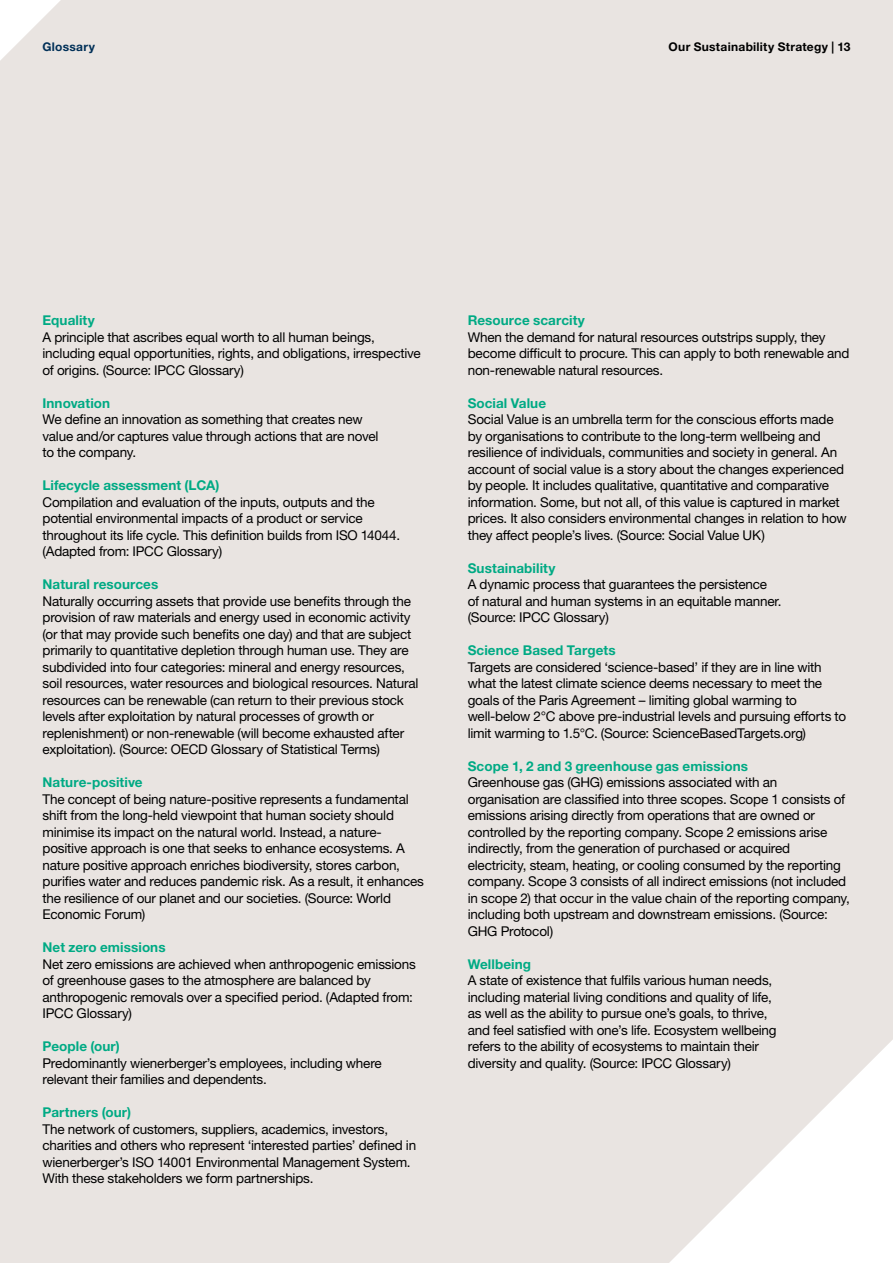
<style>
.page{position:relative;width:893px;height:1263px;background:#e9e4e1}
.page>*{position:absolute;margin:0;border:0;box-sizing:border-box;transform-origin:0 0}
.t1{font:13.5px/16.5px "Helvetica Neue LTW1 G";letter-spacing:-.015em;color:#000}
.t2{font:700 13.5px "Helvetica Neue LTW1 G";letter-spacing:.005em;color:#00aa84}
.t3{font:700 12px "Helvetica Neue LTW1 G";letter-spacing:.025em;color:#000}
.t4{font:700 12px "Helvetica Neue LTW1 G";letter-spacing:.025em;color:#002f57}
</style>
<div class="page">
<p class="t4" style="left:43px;top:39px;width:54px">Glossary</p>
<p class="t3" style="left:669px;top:39px;width:183px">Our Sustainability Strategy | 13</p>
<p class="t2" style="left:43px;top:312px;width:54px">Equality</p>
<p class="t1" style="left:43px;top:329px;width:380px">A principle that ascribes equal worth to all human beings, including equal opportunities, rights, and obligations, irrespective of origins. (Source: IPCC Glossary)</p>
<p class="t2" style="left:43px;top:395px;width:69px">Innovation</p>
<p class="t1" style="left:43px;top:411px;width:337px">We define an innovation as something that creates new value and/or captures value through actions that are novel to the company.</p>
<p class="t2" style="left:43px;top:477px;width:178px">Lifecycle assessment (LCA)</p>
<p class="t1" style="left:43px;top:494px;width:359px">Compilation and evaluation of the inputs, outputs and the potential environmental impacts of a product or service throughout its life cycle. This definition builds from ISO 14044. (Adapted from: IPCC Glossary)</p>
<p class="t2" style="left:43px;top:576px;width:117px">Natural resources</p>
<p class="t1" style="left:43px;top:593px;width:377px">Naturally occurring assets that provide use benefits through the provision of raw materials and energy used in economic activity (or that may provide such benefits one day) and that are subject primarily to quantitative depletion through human use. They are subdivided into four categories: mineral and energy resources, soil resources, water resources and biological resources. Natural resources can be renewable (can return to their previous stock levels after exploitation by natural processes of growth or replenishment) or non-renewable (will become exhausted after exploitation). (Source: OECD Glossary of Statistical Terms)</p>
<p class="t2" style="left:43px;top:774px;width:102px">Nature-positive</p>
<p class="t1" style="left:43px;top:791px;width:383px">The concept of being nature-positive represents a fundamental shift from the long-held viewpoint that human society should minimise its impact on the natural world. Instead, a nature&shy;positive approach is one that seeks to enhance ecosystems. A nature positive approach enriches biodiversity, stores carbon, purifies water and reduces pandemic risk. As a result, it enhances the resilience of our planet and our societies. (Source: World Economic Forum)</p>
<p class="t2" style="left:43px;top:939px;width:125px">Net zero emissions</p>
<p class="t1" style="left:43px;top:956px;width:375px">Net zero emissions are achieved when anthropogenic emissions of greenhouse gases to the atmosphere are balanced by anthropogenic removals over a specified period. (Adapted from:<br>IPCC Glossary)</p>
<p class="t2" style="left:43px;top:1038px;width:79px">People (our)</p>
<p class="t1" style="left:43px;top:1055px;width:341px">Predominantly wienerberger’s employees, including where relevant their families and dependents.</p>
<p class="t2" style="left:43px;top:1104px;width:90px">Partners (our)</p>
<p class="t1" style="left:43px;top:1121px;width:375px">The network of customers, suppliers, academics, investors, charities and others who represent ‘interested parties’ defined in wienerberger’s ISO 14001 Environmental Management System.<br>With these stakeholders we form partnerships.</p>
<p class="t2" style="left:468px;top:312px;width:119px">Resource scarcity</p>
<p class="t1" style="left:468px;top:329px;width:383px">When the demand for natural resources outstrips supply, they become difficult to procure. This can apply to both renewable and non-renewable natural resources.</p>
<p class="t2" style="left:468px;top:395px;width:80px">Social Value</p>
<p class="t1" style="left:468px;top:411px;width:380px">Social Value is an umbrella term for the conscious efforts made by organisations to contribute to the long-term wellbeing and resilience of individuals, communities and society in general. An account of social value is a story about the changes experienced by people. It includes qualitative, quantitative and comparative information. Some, but not all, of this value is captured in market prices. It also considers environmental changes in relation to how they affect people’s lives. (Source: Social Value UK)</p>
<p class="t2" style="left:468px;top:560px;width:89px">Sustainability</p>
<p class="t1" style="left:468px;top:576px;width:315px">A dynamic process that guarantees the persistence of natural and human systems in an equitable manner. (Source: IPCC Glossary)</p>
<p class="t2" style="left:468px;top:642px;width:149px">Science Based Targets</p>
<p class="t1" style="left:468px;top:658px;width:380px">Targets are considered ‘science-based’ if they are in line with what the latest climate science deems necessary to meet the goals of the Paris Agreement – limiting global warming to well-below 2°C above pre-industrial levels and pursuing efforts to limit warming to 1.5°C. (Source: ScienceBasedTargets.org)</p>
<p class="t2" style="left:468px;top:757px;width:282px">Scope 1, 2 and 3 greenhouse gas emissions</p>
<p class="t1" style="left:468px;top:774px;width:384px">Greenhouse gas (GHG) emissions associated with an organisation are classified into three scopes. Scope 1 consists of emissions arising directly from operations that are owned or controlled by the reporting company. Scope 2 emissions arise indirectly, from the generation of purchased or acquired electricity, steam, heating, or cooling consumed by the reporting company. Scope 3 consists of all indirect emissions (not included in scope 2) that occur in the value chain of the reporting company, including both upstream and downstream emissions. (Source:<br>GHG Protocol)</p>
<p class="t2" style="left:468px;top:955px;width:65px">Wellbeing</p>
<p class="t1" style="left:468px;top:972px;width:310px">A state of existence that fulfils various human needs, including material living conditions and quality of life, as well as the ability to pursue one’s goals, to thrive, and feel satisfied with one’s life. Ecosystem wellbeing refers to the ability of ecosystems to maintain their diversity and quality. (Source: IPCC Glossary)</p>
</div>
